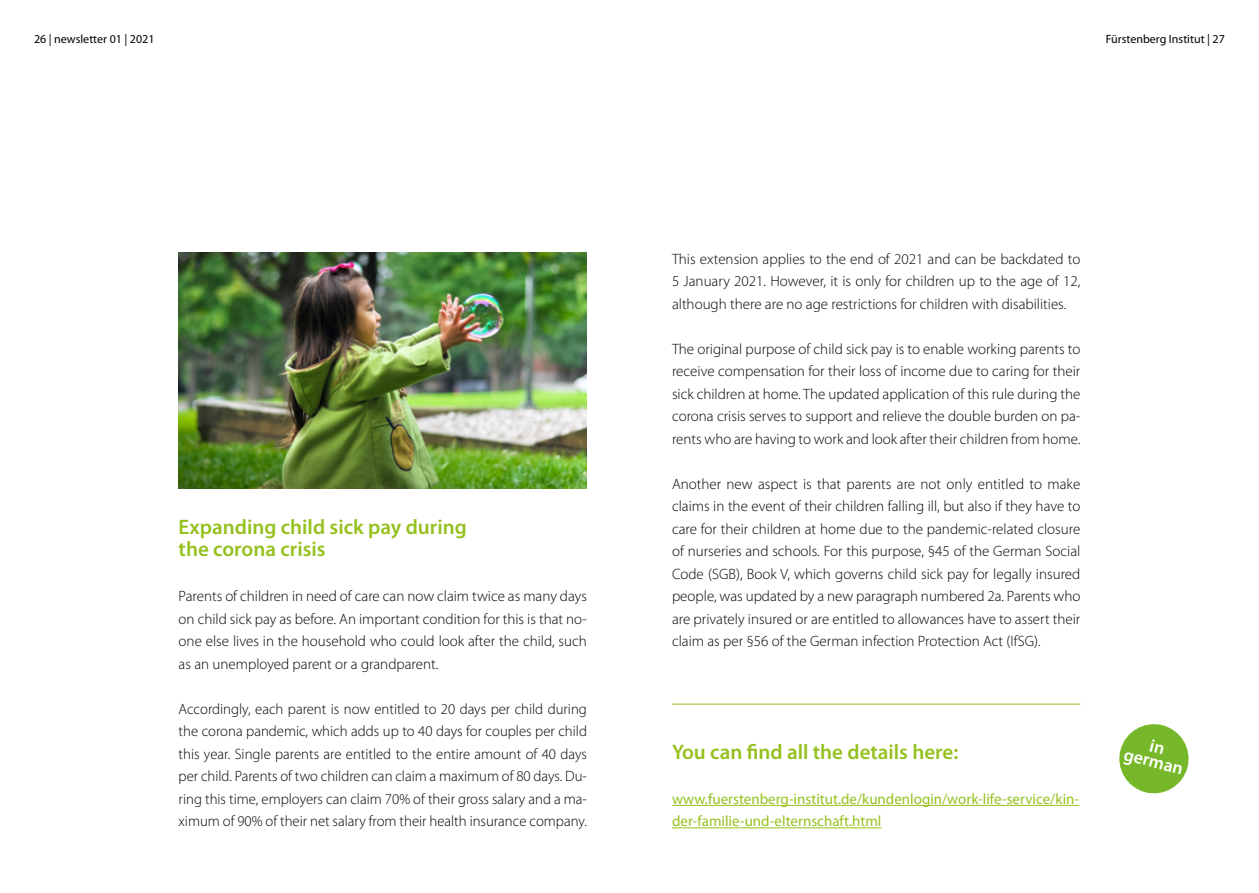
<style>
.page{position:relative;width:1259px;height:893px;background:#fff}
.page>*{position:absolute;margin:0;border:0;box-sizing:border-box;transform-origin:0 0}
.ZH_WLS{font:600 21px/22.5px "Myriad Pro";color:#95c11f}
.Fließ{font:600 18px "Myriad Pro";color:#fff}
.Fließ-2{font:300 15px/22.5px "Myriad Pro";color:#000;text-align:justify}
.Fließ-3{font:15px/22.5px "Myriad Pro";color:#95c11f}
.t1{font:12px "Myriad Pro";color:#000}
</style>
<div class="page">
<img style="left:179px;top:252px;width:408px;height:237px">
<hr style="left:672px;top:805px;width:407px;height:1px;background:#95c11f">
<hr style="left:672px;top:827px;width:209px;height:1px;background:#95c11f">
<hr style="left:672px;top:704px;width:408px;height:1px;background:#95c11f">
<svg style="left:1119px;top:724px;width:70px;height:70px"></svg>
<p class="t1" style="left:34px;top:32px;width:122px">26 | newsletter 01 | 2021</p>
<p class="t1" style="left:1105px;top:32px;width:121px">Fürstenberg Institut | 27</p>
<p class="ZH_WLS" style="left:179px;top:515px;width:290px">Expanding child sick pay during the corona crisis</p>
<p class="Fließ-2" style="left:179px;top:585px;width:410px">Parents of children in need of care can now claim twice as many days on child sick pay as before. An important condition for this is that no&shy;one else lives in the household who could look after the child, such as an unemployed parent or a grandparent.</p>
<p class="Fließ-2" style="left:179px;top:697px;width:410px">Accordingly, each parent is now entitled to 20 days per child during the corona pandemic, which adds up to 40 days for couples per child this year. Single parents are entitled to the entire amount of 40 days per child. Parents of two children can claim a maximum of 80 days. Du&shy;ring this time, employers can claim 70% of their gross salary and a ma&shy;ximum of 90% of their net salary from their health insurance company.</p>
<p class="Fließ-2" style="left:672px;top:247px;width:410px">This extension applies to the end of 2021 and can be backdated to 5 January 2021. However, it is only for children up to the age of 12, although there are no age restrictions for children with disabilities.</p>
<p class="Fließ-2" style="left:672px;top:337px;width:410px">The original purpose of child sick pay is to enable working parents to receive compensation for their loss of income due to caring for their sick children at home. The updated application of this rule during the corona crisis serves to support and relieve the double burden on pa&shy;rents who are having to work and look after their children from home.</p>
<p class="Fließ-2" style="left:672px;top:472px;width:410px">Another new aspect is that parents are not only entitled to make claims in the event of their children falling ill, but also if they have to care for their children at home due to the pandemic-related closure of nurseries and schools. For this purpose, §45 of the German Social Code (SGB), Book V, which governs child sick pay for legally insured people, was updated by a new paragraph numbered 2a. Parents who are privately insured or are entitled to allowances have to assert their claim as per §56 of the German infection Protection Act (IfSG).</p>
<p class="ZH_WLS" style="left:672px;top:740px;width:288px">You can find all the details here:</p>
<p class="Fließ-3" style="left:672px;top:787px;width:409px">www.fuerstenberg-institut.de/kundenlogin/work-life-service/kin&shy;der-familie-und-elternschaft.html</p>
<p class="Fließ" style="left:1127px;top:742px;width:62px;rotate:15deg">german</p>
</div>
